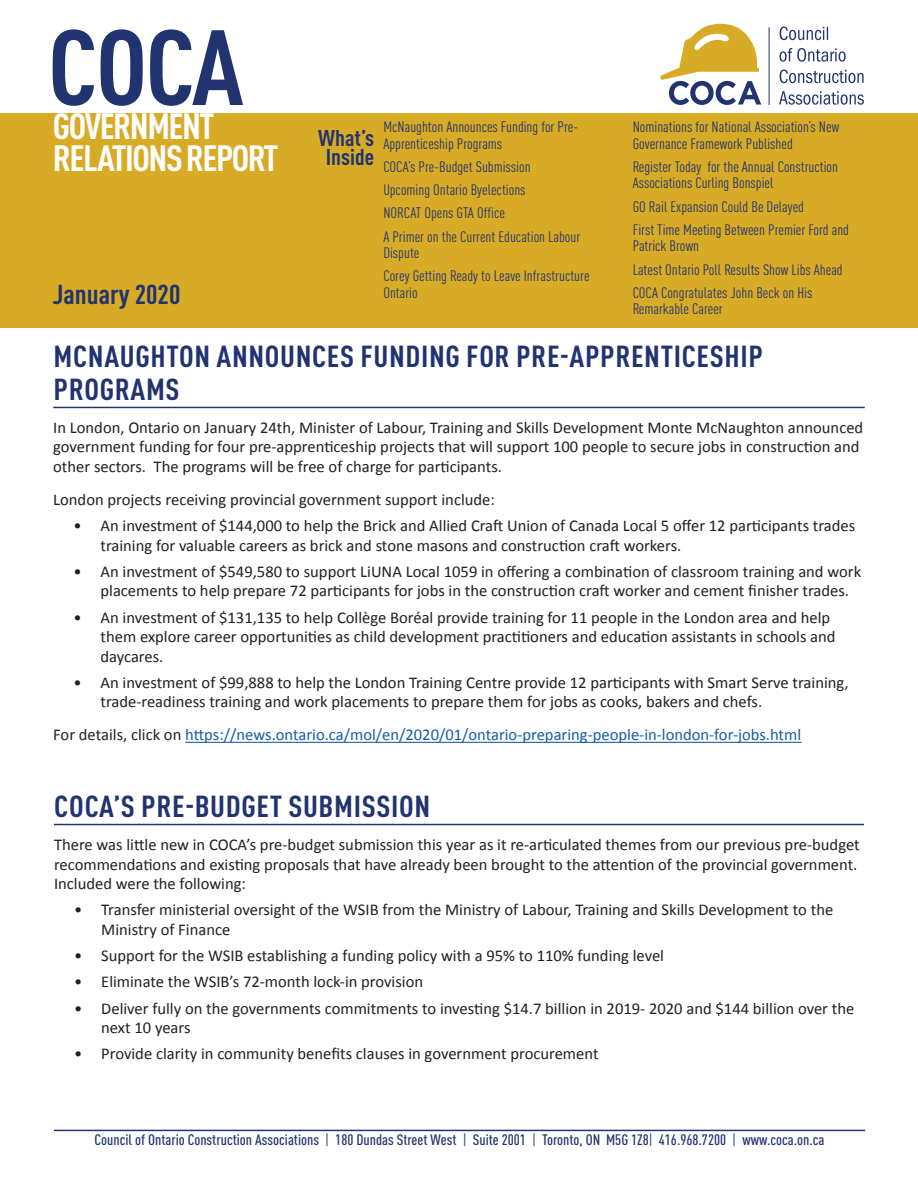
<style>
.page{position:relative;width:918px;height:1188px;background:#fff}
.page>*{position:absolute;margin:0;border:0;box-sizing:border-box;transform-origin:0 0}
.t1{font:700 condensed 105px "DIN Pro";color:#22346f;scale:1.06 1}
.t2{font:700 condensed 36px/31.5px "DIN Pro";letter-spacing:-.04em;color:#fff;scale:1.06 1}
.t3{font:700 condensed 30px/33px "DIN Pro";letter-spacing:.02em;color:#22346f;scale:1.06 1}
.t4{font:700 condensed 27px "DIN Pro";color:#22346f;scale:1.06 1}
.t5{font:700 condensed 22.5px/19.5px "DIN Pro";color:#22346f;text-align:center;scale:1.06 1}
.t6{font:16.5px/19.5px "Calibri";color:#231f20}
.t7{font:16.5px "Calibri";color:#175d9e}
.t8{font:condensed 15px/23.2px "DIN Pro";color:#22346f;scale:1.06 1}
.t9{font:500 condensed 15px "DIN Pro";color:#22346f;scale:1.06 1}
.s1{color:#231f20}
.s2{font-weight:400}
</style>
<div class="page">
<div style="left:0;top:113px;width:918px;height:215px;background:#d8ab27"></div>
<hr style="left:54px;top:1130px;width:811px;height:1px;background:#22346f">
<hr style="left:769px;top:27px;width:1px;height:78px;background:#22346f">
<svg style="left:660px;top:24px;width:101px;height:81px"></svg>
<svg style="left:779px;top:91px;width:85px;height:14px"></svg>
<svg style="left:780px;top:69px;width:84px;height:14px"></svg>
<svg style="left:780px;top:48px;width:66px;height:14px"></svg>
<svg style="left:780px;top:26px;width:48px;height:14px"></svg>
<hr style="left:53px;top:407px;width:812px;height:1px;background:#22346f">
<hr style="left:185px;top:742px;width:617px;height:1px;background:#175d9e">
<hr style="left:54px;top:824px;width:810px;height:1px;background:#22346f">
<h1 class="t1" style="left:48px;top:-12px;width:186px">COCA</h1>
<h2 class="t2" style="left:53px;top:107px;width:214px">GOVERNMENT<br>RELATIONS REPORT</h2>
<p class="t8" style="left:633px;top:118px;width:196px;line-height:16.5px">Nominations for National Association’s New<br>Governance Framework Published</p>
<p class="t8" style="left:633px;top:157px;width:195px;line-height:16.5px">Register Today for the Annual Construction<br>Associations Curling Bonspiel</p>
<p class="t8" style="left:633px;top:194px;width:206px">GO Rail Expansion Could Be Delayed<br>First Time Meeting Between Premier Ford and</p>
<p class="t8" style="left:633px;top:233px;width:200px">Patrick Brown<br>Latest Ontario Poll Results Show Libs Ahead<br>COCA Congratulates John Beck on His</p>
<p class="t8" style="left:633px;top:296px;width:87px">Remarkable Career</p>
<h3 class="t3" style="left:54px;top:337px;width:671px">MCNAUGHTON ANNOUNCES FUNDING FOR PRE-APPRENTICESHIP<br>PROGRAMS</h3>
<p class="t6" style="left:53px;top:418px;width:812px">In London, Ontario on January 24th, Minister of Labour, Training and Skills Development Monte McNaughton announced government funding for four pre-apprenticeship projects that will support 100 people to secure jobs in construction and other sectors. The programs will be free of charge for participants.</p>
<p class="t6" style="left:53px;top:490px;width:443px">London projects receiving provincial government support include:</p>
<p class="t6" style="left:101px;top:516px;width:756px;text-indent:-27px">• An investment of $144,000 to help the Brick and Allied Craft Union of Canada Local 5 offer 12 participants trades training for valuable careers as brick and stone masons and construction craft workers.</p>
<p class="t6" style="left:101px;top:562px;width:762px;text-indent:-27px">• An investment of $549,580 to support LiUNA Local 1059 in offering a combination of classroom training and work placements to help prepare 72 participants for jobs in the construction craft worker and cement finisher trades.</p>
<p class="t6" style="left:101px;top:608px;width:737px;text-indent:-27px">• An investment of $131,135 to help Collège Boréal provide training for 11 people in the London area and help them explore career opportunities as child development practitioners and education assistants in schools and daycares.</p>
<p class="t6" style="left:101px;top:673px;width:750px;text-indent:-27px">• An investment of $99,888 to help the London Training Centre provide 12 participants with Smart Serve training, trade-readiness training and work placements to prepare them for jobs as cooks, bakers and chefs.</p>
<p class="t7" style="left:53px;top:725px;width:750px"><span class="s1">For details, click on</span> https://news.ontario.ca/mol/en/2020/01/ontario-preparing-people-in-london-for-jobs.html</p>
<h3 class="t5" style="left:318px;top:126px;width:54px">What’s<br>Inside</h3>
<p class="t8" style="left:383px;top:118px;width:185px;line-height:16.5px">McNaughton Announces Funding for Pre-<br>Apprenticeship Programs</p>
<p class="t8" style="left:383px;top:154px;width:187px">COCA’s Pre-Budget Submission<br>Upcoming Ontario Byelections<br>NORCAT Opens GTA Office<br>A Primer on the Current Education Labour</p>
<p class="t8" style="left:383px;top:240px;width:196px">Dispute<br>Corey Getting Ready to Leave Infrastructure</p>
<p class="t8" style="left:383px;top:280px;width:34px">Ontario</p>
<h3 class="t4" style="left:52px;top:274px;width:122px">January 2020</h3>
<h3 class="t3" style="left:54px;top:787px;width:356px">COCA’S PRE-BUDGET SUBMISSION</h3>
<p class="t6" style="left:54px;top:835px;width:807px">There was little new in COCA’s pre-budget submission this year as it re-articulated themes from our previous pre-budget recommendations and existing proposals that have already been brought to the attention of the provincial government.<br>Included were the following:</p>
<p class="t6" style="left:101px;top:900px;width:734px;text-indent:-27px">• Transfer ministerial oversight of the WSIB from the Ministry of Labour, Training and Skills Development to the<br>Ministry of Finance</p>
<p class="t6" style="left:74px;top:946px;width:591px">• Support for the WSIB establishing a funding policy with a 95% to 110% funding level</p>
<p class="t6" style="left:74px;top:972px;width:350px">• Eliminate the WSIB’s 72-month lock-in provision</p>
<p class="t6" style="left:101px;top:998px;width:755px;text-indent:-27px">• Deliver fully on the governments commitments to investing $14.7 billion in 2019- 2020 and $144 billion over the next 10 years</p>
<p class="t6" style="left:74px;top:1044px;width:526px">• Provide clarity in community benefits clauses in government procurement</p>
<p class="t9" style="left:95px;top:1128px;width:690px">Council of Ontario Construction Associations <span class="s2">|</span> 180 Dundas Street West <span class="s2">|</span> Suite 2001 <span class="s2">|</span> Toronto, ON M5G 1Z8<span class="s2">|</span> 416.968.7200 <span class="s2">|</span> www.coca.on.ca</p>
</div>
